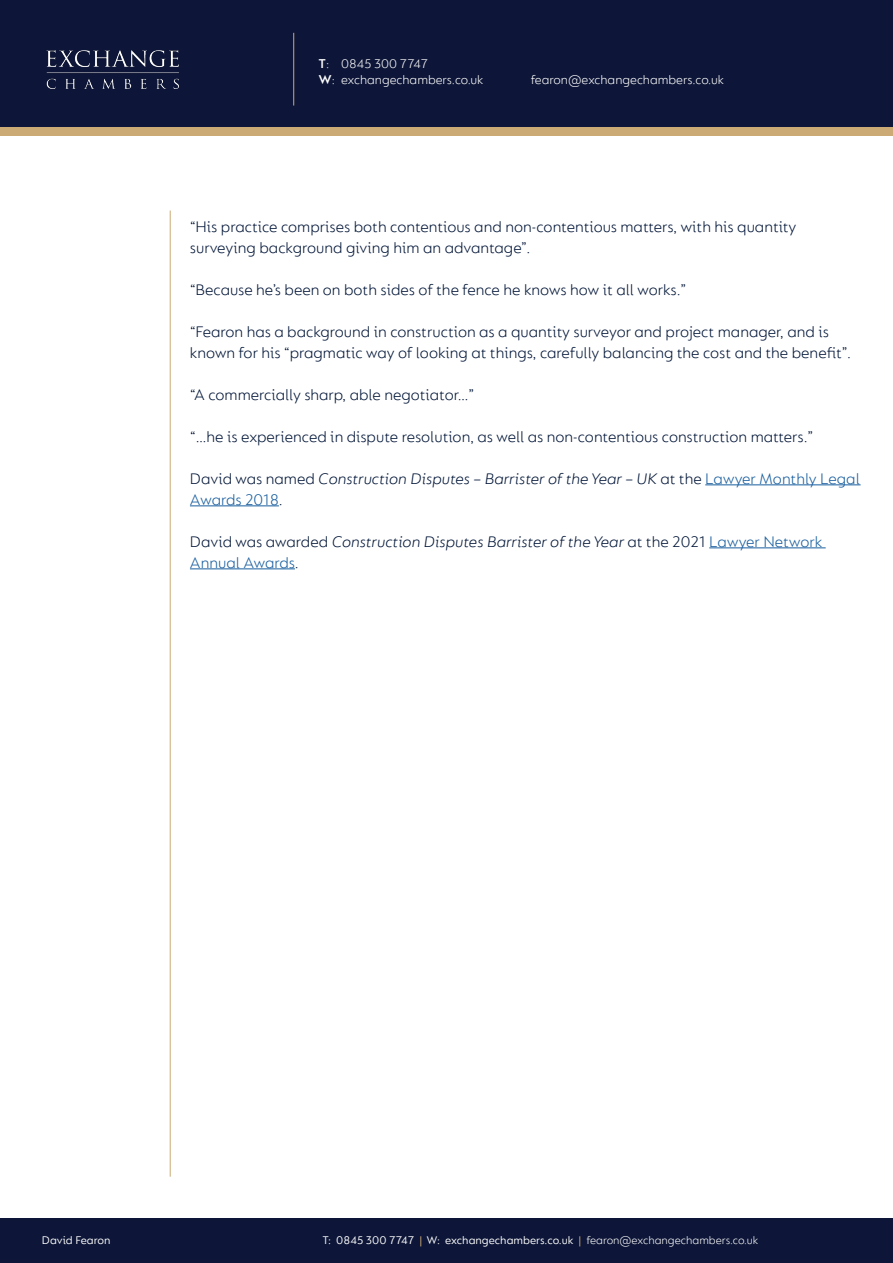
<style>
.page{position:relative;width:893px;height:1263px;background:#fff}
.page>*{position:absolute;margin:0;border:0;box-sizing:border-box;transform-origin:0 0}
.t1{font:300 16.5px/21px "FS Lucas";color:#001537}
.t2{font:italic 300 16.5px/21px "FS Lucas";color:#001537}
.t3{font:300 16.5px "FS Lucas";color:#175d9e}
.t4{font:300 13.5px "FS Lucas";color:#fff}
.t5{font:12px "FS Lucas";color:#fff}
.s1{font-weight:600}
.s2{font-style:normal}
.s3{font-style:normal;color:#175d9e}
.s4{color:#001537}
.s5{color:#cbaa76}
.s6{font-weight:300}
</style>
<div class="page">
<div style="left:0;top:64px;width:893px;height:72px;background:#cbaa76"></div>
<div style="left:0;top:0;width:893px;height:127px;background:#0d1638"></div>
<div style="left:0;top:1219px;width:893px;height:44px;background:#0d1638"></div>
<img style="left:46px;top:50px;width:133px;height:39px">
<hr style="left:293px;top:33px;width:1px;height:73px;background:#cbaa76">
<hr style="left:170px;top:211px;width:1px;height:966px;background:#cbaa76">
<hr style="left:705px;top:484px;width:156px;height:1px;background:#175d9e">
<hr style="left:190px;top:505px;width:89px;height:1px;background:#175d9e">
<hr style="left:709px;top:547px;width:117px;height:1px;background:#175d9e">
<hr style="left:190px;top:568px;width:105px;height:1px;background:#175d9e">
<p class="t4" style="left:319px;top:55px;width:111px"><span class="s1">T</span>: 0845 300 7747</p>
<p class="t4" style="left:319px;top:72px;width:166px"><span class="s1">W</span>: exchangechambers.co.uk</p>
<p class="t4" style="left:531px;top:72px;width:195px">fearon@exchangechambers.co.uk</p>
<p class="t1" style="left:190px;top:215px;width:608px">“His practice comprises both contentious and non-contentious matters, with his quantity surveying background giving him an advantage”.</p>
<p class="t1" style="left:190px;top:278px;width:498px">“Because he’s been on both sides of the fence he knows how it all works.”</p>
<p class="t1" style="left:190px;top:320px;width:662px">“Fearon has a background in construction as a quantity surveyor and project manager, and is known for his “pragmatic way of looking at things, carefully balancing the cost and the benefit”.</p>
<p class="t1" style="left:190px;top:383px;width:286px">“A commercially sharp, able negotiator…”</p>
<p class="t1" style="left:190px;top:425px;width:625px">“…he is experienced in dispute resolution, as well as non-contentious construction matters.”</p>
<p class="t2" style="left:190px;top:467px;width:671px"><span class="s2">David was named</span> Construction Disputes – Barrister of the Year – UK <span class="s2">at the</span> <span class="s3">Lawyer Monthly Legal<br>Awards 2018</span><span class="s2">.</span></p>
<p class="t2" style="left:190px;top:530px;width:634px"><span class="s2">David was awarded</span> Construction Disputes Barrister of the Year <span class="s2">at the 2021</span> <span class="s3">Lawyer Network</span></p>
<p class="t3" style="left:190px;top:553px;width:110px">Annual Awards<span class="s4">.</span></p>
<p class="t5" style="left:42px;top:1233px;width:70px">David Fearon</p>
<p class="t5" style="left:323px;top:1233px;width:437px">T: 0845 300 7747 <span class="s5">|</span> W: exchangechambers.co.uk <span class="s5">|</span> <span class="s6">fearon@exchangechambers.co.uk</span></p>
</div>
